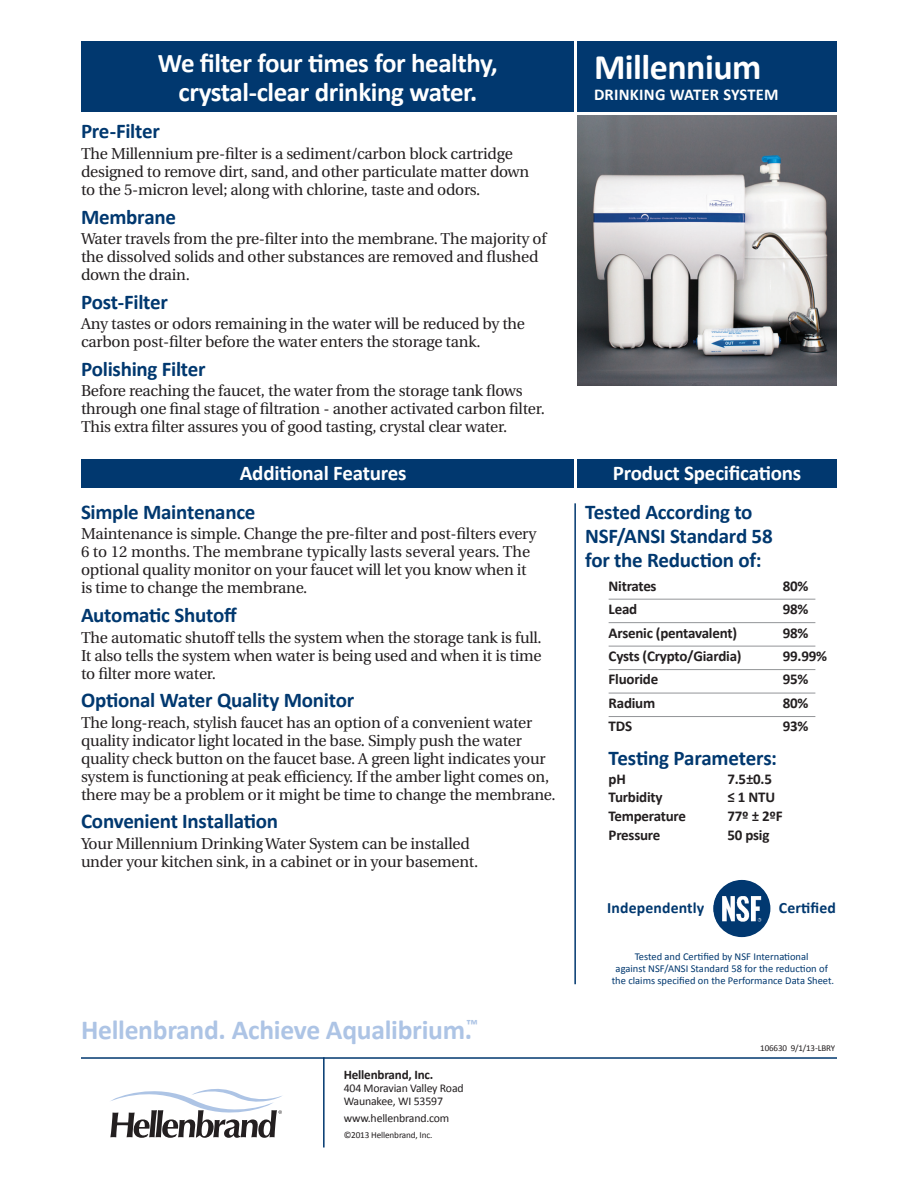
<style>
.page{position:relative;width:918px;height:1188px;background:#fff}
.page>*{position:absolute;margin:0;border:0;box-sizing:border-box;transform-origin:0 0}
.t1{font:700 36px "Calibri";letter-spacing:-.015em;color:#fff}
.t2{font:700 27.6px "Calibri";letter-spacing:-.01em;color:#adc4e5}
.t3{font:700 27px/28.5px "Calibri";letter-spacing:-.015em;color:#fff;text-align:center}
.t4{font:700 21px/24px "Calibri";letter-spacing:-.015em;color:#01386f}
.t5{font:700 21px "Calibri";letter-spacing:-.01em;color:#fff}
.t6{font:700 16.5px "Calibri";letter-spacing:.015em;color:#fff}
.t7{font:15.75px/18px "Utopia";letter-spacing:-.015em;color:#231f20}
.t8{font:700 15.75px "Calibri";letter-spacing:.01em;color:#01386f}
.t9{font:700 15px "Calibri";letter-spacing:-.015em;color:#231f20}
.t10{font:700 13.2px "Calibri";letter-spacing:-.015em;color:#231f20}
.t11{font:11.85px/13px "Calibri";letter-spacing:-.015em;color:#231f20}
.t12{font:10.5px/12px "Calibri";color:#01386f;text-align:center}
.t13{font:9.15px "Calibri";letter-spacing:-.015em;color:#231f20}
.t14{font:9px "Calibri";letter-spacing:-.015em;color:#231f20}
</style>
<div class="page">
<div style="left:81px;top:41px;width:493px;height:71px;background:#01386f"></div>
<div style="left:577px;top:41px;width:260px;height:71px;background:#01386f"></div>
<div style="left:81px;top:459px;width:493px;height:28px;background:#01386f"></div>
<div style="left:577px;top:459px;width:260px;height:28px;background:#01386f"></div>
<img style="left:577px;top:116px;width:260px;height:270px">
<svg style="left:110px;top:1089px;width:172px;height:49px"></svg>
<hr style="left:609px;top:599px;width:206px;height:1px;background:#939598">
<hr style="left:609px;top:622px;width:206px;height:1px;background:#939598">
<hr style="left:609px;top:646px;width:206px;height:1px;background:#939598">
<hr style="left:609px;top:669px;width:206px;height:1px;background:#939598">
<hr style="left:609px;top:693px;width:206px;height:1px;background:#939598">
<hr style="left:609px;top:716px;width:206px;height:1px;background:#939598">
<hr style="left:81px;top:1057px;width:756px;height:2px;background:#01386f">
<hr style="left:574px;top:503px;width:2px;height:481px;background:#01386f">
<hr style="left:323px;top:1057px;width:2px;height:91px;background:#01386f">
<img style="left:715px;top:879px;width:56px;height:59px">
<img style="left:713px;top:880px;width:57px;height:57px;border-radius:29px">
<h3 class="t3" style="left:158px;top:49px;width:341px">We filter four times for healthy, crystal-clear drinking water.</h3>
<h3 class="t4" style="left:81px;top:119px;width:80px">Pre-Filter</h3>
<p class="t7" style="left:81px;top:145px;width:450px">The Millennium pre-filter is a sediment/carbon block cartridge designed to remove dirt, sand, and other particulate matter down to the 5-micron level; along with chlorine, taste and odors.</p>
<h3 class="t4" style="left:81px;top:205px;width:97px">Membrane</h3>
<p class="t7" style="left:81px;top:230px;width:467px">Water travels from the pre-filter into the membrane. The majority of the dissolved solids and other substances are removed and flushed down the drain.</p>
<h3 class="t4" style="left:81px;top:290px;width:89px">Post-Filter</h3>
<p class="t7" style="left:81px;top:315px;width:446px">Any tastes or odors remaining in the water will be reduced by the carbon post-filter before the water enters the storage tank.</p>
<h3 class="t4" style="left:81px;top:357px;width:126px">Polishing Filter</h3>
<p class="t7" style="left:81px;top:382px;width:465px">Before reaching the faucet, the water from the storage tank flows through one final stage of filtration - another activated carbon filter.<br>This extra filter assures you of good tasting, crystal clear water.</p>
<h1 class="t1" style="left:594px;top:44px;width:169px">Millennium</h1>
<p class="t6" style="left:594px;top:84px;width:186px">DRINKING WATER SYSTEM</p>
<h3 class="t5" style="left:240px;top:459px;width:168px">Additional Features</h3>
<h3 class="t5" style="left:613px;top:459px;width:190px">Product Specifications</h3>
<h3 class="t4" style="left:81px;top:500px;width:176px">Simple Maintenance</h3>
<p class="t7" style="left:81px;top:525px;width:457px">Maintenance is simple. Change the pre-filter and post-filters every 6 to 12 months. The membrane typically lasts several years. The optional quality monitor on your faucet will let you know when it is time to change the membrane.</p>
<h3 class="t4" style="left:81px;top:603px;width:157px">Automatic Shutoff</h3>
<p class="t7" style="left:81px;top:629px;width:462px;text-align:justify">The automatic shutoff tells the system when the storage tank is full.<br>It also tells the system when water is being used and when it is time to filter more water.</p>
<h3 class="t4" style="left:81px;top:688px;width:275px">Optional Water Quality Monitor</h3>
<p class="t7" style="left:81px;top:714px;width:476px">The long-reach, stylish faucet has an option of a convenient water quality indicator light located in the base. Simply push the water quality check button on the faucet base. A green light indicates your system is functioning at peak efficiency. If the amber light comes on, there may be a problem or it might be time to change the membrane.</p>
<h3 class="t4" style="left:81px;top:809px;width:199px">Convenient Installation</h3>
<p class="t7" style="left:81px;top:835px;width:399px">Your Millennium Drinking Water System can be installed under your kitchen sink, in a cabinet or in your basement.</p>
<h2 class="t2" style="left:81px;top:1012px;width:398px">Hellenbrand. Achieve Aqualibrium.<sup>™</sup></h2>
<p class="t10" style="left:344px;top:1066px;width:91px">Hellenbrand, Inc.</p>
<p class="t11" style="left:344px;top:1082px;width:121px">404 Moravian Valley Road<br>Waunakee, WI 53597</p>
<p class="t11" style="left:344px;top:1111px;width:107px">www.hellenbrand.com</p>
<p class="t13" style="left:344px;top:1129px;width:90px">©2013 Hellenbrand, Inc.</p>
<h3 class="t4" style="left:585px;top:500px;width:189px">Tested According to<br>NSF/ANSI Standard 58 for the Reduction of:</h3>
<p class="t9" style="left:609px;top:576px;width:50px">Nitrates</p>
<p class="t9" style="left:783px;top:576px;width:27px">80%</p>
<p class="t9" style="left:609px;top:599px;width:30px">Lead</p>
<p class="t9" style="left:783px;top:599px;width:27px">98%</p>
<p class="t9" style="left:609px;top:623px;width:130px">Arsenic (pentavalent)</p>
<p class="t9" style="left:783px;top:623px;width:27px">98%</p>
<p class="t9" style="left:609px;top:646px;width:134px">Cysts (Crypto/Giardia)</p>
<p class="t9" style="left:783px;top:646px;width:46px">99.99%</p>
<p class="t9" style="left:609px;top:670px;width:51px">Fluoride</p>
<p class="t9" style="left:783px;top:670px;width:27px">95%</p>
<p class="t9" style="left:609px;top:693px;width:48px">Radium</p>
<p class="t9" style="left:783px;top:693px;width:27px">80%</p>
<p class="t9" style="left:609px;top:717px;width:25px">TDS</p>
<p class="t9" style="left:783px;top:717px;width:27px">93%</p>
<h3 class="t4" style="left:609px;top:746px;width:170px">Testing Parameters:</h3>
<p class="t9" style="left:609px;top:769px;width:19px">pH</p>
<p class="t9" style="left:728px;top:769px;width:46px">7.5±0.5</p>
<p class="t9" style="left:609px;top:788px;width:56px">Turbidity</p>
<p class="t9" style="left:728px;top:788px;width:49px">≤ 1 NTU</p>
<p class="t9" style="left:609px;top:807px;width:79px">Temperature</p>
<p class="t9" style="left:727px;top:807px;width:57px">77º ± 2ºF</p>
<p class="t9" style="left:609px;top:825px;width:53px">Pressure</p>
<p class="t9" style="left:727px;top:825px;width:44px">50 psig</p>
<p class="t8" style="left:607px;top:898px;width:99px">Independently</p>
<p class="t8" style="left:779px;top:898px;width:59px">Certified</p>
<p class="t12" style="left:612px;top:951px;width:224px">Tested and Certified by NSF International<br>against NSF/ANSI Standard 58 for the reduction of the claims specified on the Performance Data Sheet.</p>
<p class="t14" style="left:760px;top:1042px;width:76px">106630 9/1/13-LBRY</p>
</div>
